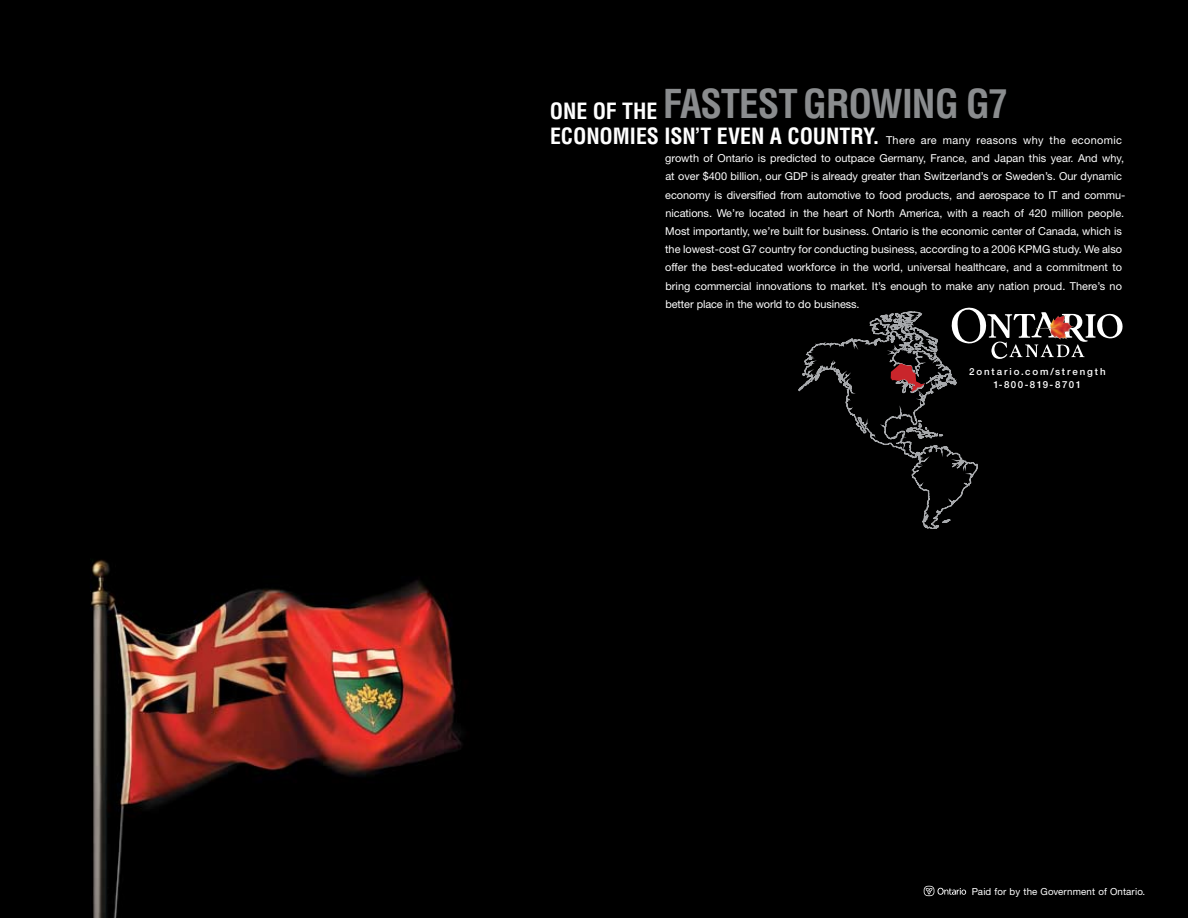
<style>
.page{position:relative;width:1188px;height:918px;background:#000}
.page>*{position:absolute;margin:0;border:0;box-sizing:border-box;transform-origin:0 0}
.Small_Headline{font:700 condensed 38.85px "Helvetica";letter-spacing:-.03em;color:#8a8c8e}
.Small_Headline-2{font:700 condensed 21.9px "Helvetica";color:#fff}
.body_copy{font:10.95px/18.1px "Helvetica Neue";color:#fff}
.body_copy-2{font:9.75px "Helvetica Neue";letter-spacing:.01em;color:#fff}
.t1{font:500 9.75px "Helvetica Neue";letter-spacing:.2em;color:#fff}
.t2{font:500 9.75px "Helvetica Neue";letter-spacing:.15em;color:#fff}
.s1{font-size:21.9px;color:#fff}
</style>
<div class="page">
<svg style="left:924px;top:886px;width:42px;height:10px"></svg>
<img style="left:90px;top:559px;width:372px;height:359px">
<svg style="left:799px;top:307px;width:324px;height:222px"></svg>
<img style="left:1036px;top:315px;width:38px;height:25px">
<p class="Small_Headline" style="left:550px;top:80px;width:460px"><span class="s1">ONE OF THE</span> FASTEST GROWING G7</p>
<p class="Small_Headline-2" style="left:550px;top:122px;width:331px">ECONOMIES ISN’T EVEN A COUNTRY.</p>
<p class="body_copy" style="left:665px;top:131px;width:462px;text-indent:221px">There are many reasons why the economic growth of Ontario is predicted to outpace Germany, France, and Japan this year. And why, at over $400 billion, our GDP is already greater than Switzerland’s or Sweden’s. Our dynamic economy is diversified from automotive to food products, and aerospace to IT and commu&shy;nications. We’re located in the heart of North America, with a reach of 420 million people.<br>Most importantly, we’re built for business. Ontario is the economic center of Canada, which is the lowest-cost G7 country for conducting business, according to a 2006 KPMG study. We also offer the best-educated workforce in the world, universal healthcare, and a commitment to bring commercial innovations to market. It’s enough to make any nation proud. There’s no better place in the world to do business.</p>
<p class="t1" style="left:969px;top:365px;width:138px">2ontario.com/strength</p>
<p class="t2" style="left:994px;top:379px;width:89px">1-800-819-8701</p>
<p class="body_copy-2" style="left:972px;top:885px;width:175px">Paid for by the Government of Ontario.</p>
</div>
